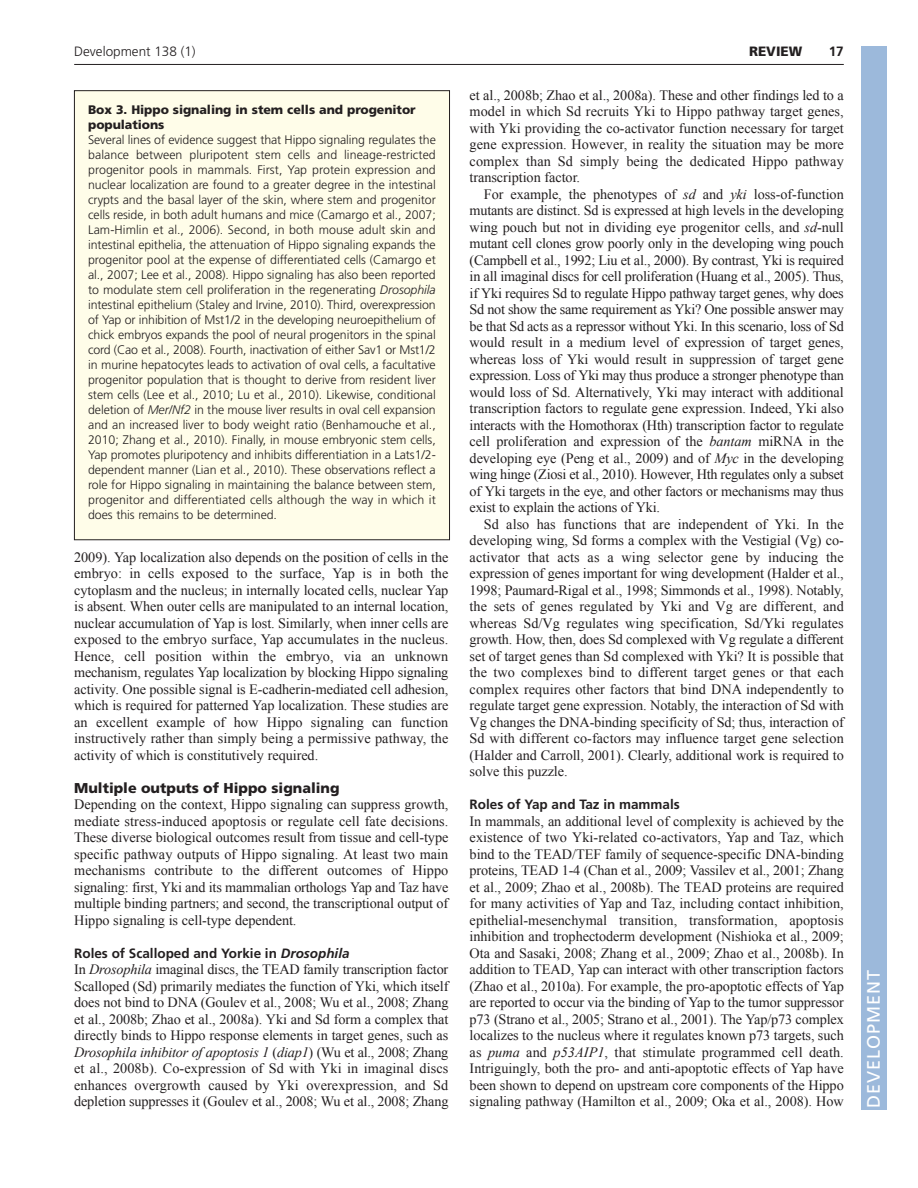
<style>
.page{position:relative;width:918px;height:1188px;background:#fff}
.page>*{position:absolute;margin:0;border:0;box-sizing:border-box;transform-origin:0 0}
.t1{font:18px "Frutiger LT Std";letter-spacing:.055em;color:#fff}
.t2{font:14.25px/16.5px "Times New Roman";letter-spacing:-.005em;color:#231f20;text-align:justify}
.t3{font:900 14.25px "Frutiger LT Std";color:#231f20}
.t4{font:700 13.5px "Frutiger LT Std";color:#231f20}
.t5{font:300 13.5px "Frutiger LT Std";color:#231f20}
.t6{font:900 13.5px "Frutiger LT Std";color:#231f20}
.t7{font:300 12.3px/15px "Frutiger LT Std";letter-spacing:-.005em;color:#231f20;text-align:justify}
.t8{font:900 12.3px/15px "Frutiger LT Std";letter-spacing:-.005em;color:#231f20}
.s1{font-style:italic}
</style>
<div class="page">
<hr style="left:74px;top:64px;width:770px;height:1px;background:#231f20">
<div style="left:74px;top:91px;width:376px;height:449px;background:#fffde9"></div>
<div style="left:861px;top:46px;width:25px;height:1064px;background:#9cb9db"></div>
<p class="t5" style="left:74px;top:46px;width:123px">Development 138 (1)</p>
<p class="t6" style="left:749px;top:45px;width:55px">REVIEW</p>
<p class="t4" style="left:829px;top:46px;width:17px">17</p>
<p class="t8" style="left:88px;top:102px;width:329px">Box 3. Hippo signaling in stem cells and progenitor populations</p>
<p class="t7" style="left:88px;top:133px;width:349px">Several lines of evidence suggest that Hippo signaling regulates the balance between pluripotent stem cells and lineage-restricted progenitor pools in mammals. First, Yap protein expression and nuclear localization are found to a greater degree in the intestinal crypts and the basal layer of the skin, where stem and progenitor cells reside, in both adult humans and mice (Camargo et al., 2007; Lam-Himlin et al., 2006). Second, in both mouse adult skin and intestinal epithelia, the attenuation of Hippo signaling expands the progenitor pool at the expense of differentiated cells (Camargo et al., 2007; Lee et al., 2008). Hippo signaling has also been reported to modulate stem cell proliferation in the regenerating <span class="s1">Drosophila </span>intestinal epithelium (Staley and Irvine, 2010). Third, overexpression of Yap or inhibition of Mst1/2 in the developing neuroepithelium of chick embryos expands the pool of neural progenitors in the spinal cord (Cao et al., 2008). Fourth, inactivation of either Sav1 or Mst1/2 in murine hepatocytes leads to activation of oval cells, a facultative progenitor population that is thought to derive from resident liver stem cells (Lee et al., 2010; Lu et al., 2010). Likewise, conditional deletion of <span class="s1">Mer/Nf2</span> in the mouse liver results in oval cell expansion and an increased liver to body weight ratio (Benhamouche et al., 2010; Zhang et al., 2010). Finally, in mouse embryonic stem cells, Yap promotes pluripotency and inhibits differentiation in a Lats1/2- dependent manner (Lian et al., 2010). These observations reflect a role for Hippo signaling in maintaining the balance between stem, progenitor and differentiated cells although the way in which it does this remains to be determined.</p>
<p class="t2" style="left:74px;top:549px;width:376px">2009). Yap localization also depends on the position of cells in the embryo: in cells exposed to the surface, Yap is in both the cytoplasm and the nucleus; in internally located cells, nuclear Yap is absent. When outer cells are manipulated to an internal location, nuclear accumulation of Yap is lost. Similarly, when inner cells are exposed to the embryo surface, Yap accumulates in the nucleus.<br>Hence, cell position within the embryo, via an unknown mechanism, regulates Yap localization by blocking Hippo signaling activity. One possible signal is E-cadherin-mediated cell adhesion, which is required for patterned Yap localization. These studies are an excellent example of how Hippo signaling can function instructively rather than simply being a permissive pathway, the activity of which is constitutively required.</p>
<p class="t3" style="left:74px;top:781px;width:267px">Multiple outputs of Hippo signaling</p>
<p class="t2" style="left:74px;top:796px;width:376px">Depending on the context, Hippo signaling can suppress growth, mediate stress-induced apoptosis or regulate cell fate decisions.<br>These diverse biological outcomes result from tissue and cell-type specific pathway outputs of Hippo signaling. At least two main mechanisms contribute to the different outcomes of Hippo signaling: first, Yki and its mammalian orthologs Yap and Taz have multiple binding partners; and second, the transcriptional output of Hippo signaling is cell-type dependent.</p>
<p class="t4" style="left:74px;top:948px;width:277px">Roles of Scalloped and Yorkie in <span class="s1">Drosophila</span></p>
<p class="t2" style="left:74px;top:961px;width:376px">In <span class="s1">Drosophila</span> imaginal discs, the TEAD family transcription factor Scalloped (Sd) primarily mediates the function of Yki, which itself does not bind to DNA (Goulev et al., 2008; Wu et al., 2008; Zhang et al., 2008b; Zhao et al., 2008a). Yki and Sd form a complex that directly binds to Hippo response elements in target genes, such as <span class="s1">Drosophila inhibitor of apoptosis 1</span> (<span class="s1">diap1</span>) (Wu et al., 2008; Zhang et al., 2008b). Co-expression of Sd with Yki in imaginal discs enhances overgrowth caused by Yki overexpression, and Sd depletion suppresses it (Goulev et al., 2008; Wu et al., 2008; Zhang</p>
<p class="t2" style="left:470px;top:87px;width:376px">et al., 2008b; Zhao et al., 2008a). These and other findings led to a model in which Sd recruits Yki to Hippo pathway target genes, with Yki providing the co-activator function necessary for target gene expression. However, in reality the situation may be more complex than Sd simply being the dedicated Hippo pathway transcription factor.</p>
<p class="t2" style="left:470px;top:186px;width:376px;text-indent:14px">For example, the phenotypes of <span class="s1">sd</span> and <span class="s1">yki</span> loss-of-function mutants are distinct. Sd is expressed at high levels in the developing wing pouch but not in dividing eye progenitor cells, and <span class="s1">sd</span>-null mutant cell clones grow poorly only in the developing wing pouch (Campbell et al., 1992; Liu et al., 2000). By contrast, Yki is required in all imaginal discs for cell proliferation (Huang et al., 2005). Thus, if Yki requires Sd to regulate Hippo pathway target genes, why does Sd not show the same requirement as Yki? One possible answer may be that Sd acts as a repressor without Yki. In this scenario, loss of Sd would result in a medium level of expression of target genes, whereas loss of Yki would result in suppression of target gene expression. Loss of Yki may thus produce a stronger phenotype than would loss of Sd. Alternatively, Yki may interact with additional transcription factors to regulate gene expression. Indeed, Yki also interacts with the Homothorax (Hth) transcription factor to regulate cell proliferation and expression of the <span class="s1">bantam</span> miRNA in the developing eye (Peng et al., 2009) and of <span class="s1">Myc</span> in the developing wing hinge (Ziosi et al., 2010). However, Hth regulates only a subset of Yki targets in the eye, and other factors or mechanisms may thus exist to explain the actions of Yki.</p>
<p class="t2" style="left:470px;top:516px;width:376px;text-indent:14px">Sd also has functions that are independent of Yki. In the developing wing, Sd forms a complex with the Vestigial (Vg) co&shy;activator that acts as a wing selector gene by inducing the expression of genes important for wing development (Halder et al., 1998; Paumard-Rigal et al., 1998; Simmonds et al., 1998). Notably, the sets of genes regulated by Yki and Vg are different, and whereas Sd/Vg regulates wing specification, Sd/Yki regulates growth. How, then, does Sd complexed with Vg regulate a different set of target genes than Sd complexed with Yki? It is possible that the two complexes bind to different target genes or that each complex requires other factors that bind DNA independently to regulate target gene expression. Notably, the interaction of Sd with Vg changes the DNA-binding specificity of Sd; thus, interaction of Sd with different co-factors may influence target gene selection (Halder and Carroll, 2001). Clearly, additional work is required to solve this puzzle.</p>
<p class="t4" style="left:470px;top:799px;width:212px">Roles of Yap and Taz in mammals</p>
<p class="t2" style="left:470px;top:813px;width:376px">In mammals, an additional level of complexity is achieved by the existence of two Yki-related co-activators, Yap and Taz, which bind to the TEAD/TEF family of sequence-specific DNA-binding proteins, TEAD 1-4 (Chan et al., 2009; Vassilev et al., 2001; Zhang et al., 2009; Zhao et al., 2008b). The TEAD proteins are required for many activities of Yap and Taz, including contact inhibition, epithelial-mesenchymal transition, transformation, apoptosis inhibition and trophectoderm development (Nishioka et al., 2009; Ota and Sasaki, 2008; Zhang et al., 2009; Zhao et al., 2008b). In addition to TEAD, Yap can interact with other transcription factors (Zhao et al., 2010a). For example, the pro-apoptotic effects of Yap are reported to occur via the binding of Yap to the tumor suppressor p73 (Strano et al., 2005; Strano et al., 2001). The Yap/p73 complex localizes to the nucleus where it regulates known p73 targets, such as <span class="s1">puma</span> and <span class="s1">p53AIP1</span>, that stimulate programmed cell death.<br>Intriguingly, both the pro- and anti-apoptotic effects of Yap have been shown to depend on upstream core components of the Hippo signaling pathway (Hamilton et al., 2009; Oka et al., 2008). How</p>
<p class="t1" style="left:863px;top:1108px;width:140px;rotate:-90deg">DEVELOPMENT</p>
</div>
